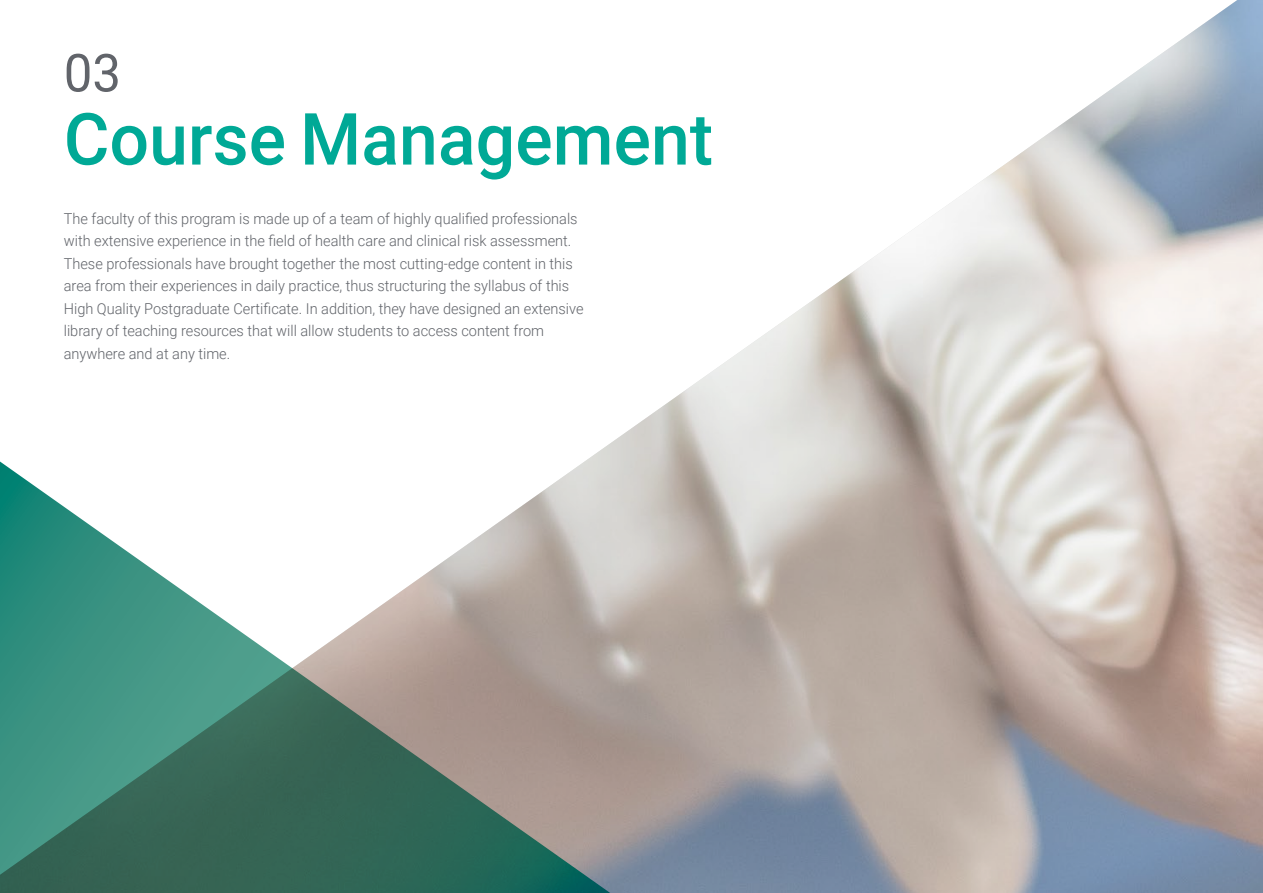
<style>
.page{position:relative;width:1263px;height:893px;background:#fff}
.page>*{position:absolute;margin:0;border:0;box-sizing:border-box;transform-origin:0 0}
.t1{font:500 72px "Roboto";color:#00a996}
.t2{font:52.5px "Roboto";color:#61646a}
.t3{font:300 15px/22.5px "Roboto";color:#61646a}
</style>
<div class="page">
<img style="left:607px;top:0;width:656px;height:893px">
<svg style="left:0;top:446px;width:640px;height:447px"></svg>
<h2 class="t2" style="left:64px;top:36px;width:59px">03</h2>
<h1 class="t1" style="left:64px;top:89px;width:651px">Course Management</h1>
<p class="t3" style="left:64px;top:207px;width:521px">The faculty of this program is made up of a team of highly qualified professionals with extensive experience in the field of health care and clinical risk assessment.<br>These professionals have brought together the most cutting-edge content in this area from their experiences in daily practice, thus structuring the syllabus of this High Quality Postgraduate Certificate. In addition, they have designed an extensive library of teaching resources that will allow students to access content from anywhere and at any time.</p>
</div>
